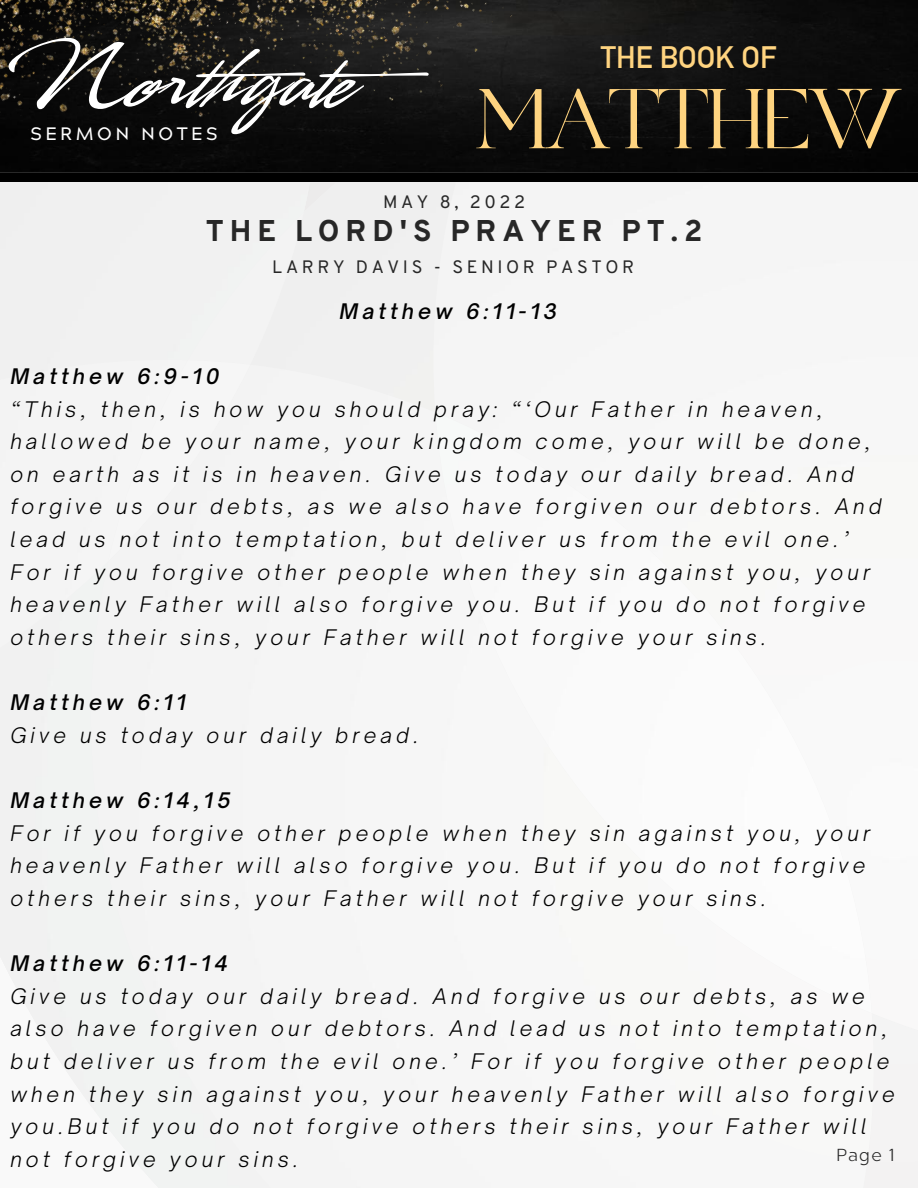
<style>
.page{position:relative;width:918px;height:1188px;background:#fff}
.page>*{position:absolute;margin:0;border:0;box-sizing:border-box;transform-origin:0 0}
.t1{font:121.05px "LHF Sofia Script";color:#fff}
.t2{font:91.05px "Zephyr";color:#ffd480}
.t3{font:700 30.3px "DIN Alternate";color:#ffd480}
.t4{font:800 30px "Overpass";letter-spacing:.2em;color:#272727}
.t5{font:italic 300 20.55px/32.7px "Open Sauce One";letter-spacing:.2em;color:#000}
.t6{font:italic 500 20.55px "Open Sauce One";letter-spacing:.2em;color:#000}
.t7{font:18px "Overpass";letter-spacing:.2em;color:#272727}
.t8{font:700 18px "Hamlin";letter-spacing:.195em;color:#fff}
.t9{font:300 17.4px "Hamlin";color:#272727}
</style>
<div class="page">
<div style="left:0;top:172px;width:918px;height:10px;background:#000"></div>
<div style="left:0;top:386px;width:108px;height:284px;background:#f4f4f4"></div>
<div style="left:195px;top:386px;width:238px;height:802px;background:#f5f5f5"></div>
<div style="left:142px;top:561px;width:55px;height:544px;background:#f4f4f4"></div>
<div style="left:91px;top:522px;width:53px;height:477px;background:#f3f3f3"></div>
<div style="left:108px;top:386px;width:142px;height:175px;background:#f4f4f4"></div>
<div style="left:859px;top:1013px;width:59px;height:47px;background:#f4f4f4"></div>
<img style="left:601px;top:0;width:317px;height:172px">
<img style="left:0;top:0;width:601px;height:386px">
<p class="t1" style="left:20px;top:-8px;width:414px">Northgate</p>
<p class="t8" style="left:30px;top:125px;width:189px">SERMON NOTES</p>
<p class="t3" style="left:601px;top:40px;width:177px">THE BOOK OF</p>
<p class="t2" style="left:477px;top:64px;width:425px">MATTHEW</p>
<p class="t7" style="left:383px;top:191px;width:144px">MAY 8, 2022</p>
<p class="t4" style="left:206px;top:211px;width:498px">THE LORD'S PRAYER PT.2</p>
<p class="t7" style="left:272px;top:255px;width:364px">LARRY DAVIS - SENIOR PASTOR</p>
<p class="t6" style="left:340px;top:298px;width:219px">Matthew 6:11-13</p>
<p class="t6" style="left:10px;top:363px;width:210px">Matthew 6:9-10</p>
<p class="t5" style="left:10px;top:392px;width:814px">“This, then, is how you should pray: “‘Our Father in heaven,</p>
<p class="t5" style="left:10px;top:425px;width:873px">hallowed be your name, your kingdom come, your will be done, on earth as it is in heaven. Give us today our daily bread. And forgive us our debts, as we also have forgiven our debtors. And lead us not into temptation, but deliver us from the evil one.’</p>
<p class="t5" style="left:10px;top:556px;width:861px">For if you forgive other people when they sin against you, your heavenly Father will also forgive you. But if you do not forgive others their sins, your Father will not forgive your sins.</p>
<p class="t6" style="left:10px;top:690px;width:177px">Matthew 6:11</p>
<p class="t5" style="left:10px;top:719px;width:410px">Give us today our daily bread.</p>
<p class="t6" style="left:10px;top:788px;width:222px">Matthew 6:14,15</p>
<p class="t5" style="left:10px;top:817px;width:861px">For if you forgive other people when they sin against you, your heavenly Father will also forgive you. But if you do not forgive others their sins, your Father will not forgive your sins.</p>
<p class="t6" style="left:10px;top:951px;width:219px">Matthew 6:11-14</p>
<p class="t5" style="left:10px;top:980px;width:886px">Give us today our daily bread. And forgive us our debts, as we also have forgiven our debtors. And lead us not into temptation, but deliver us from the evil one.’ For if you forgive other people when they sin against you, your heavenly Father will also forgive you.But if you do not forgive others their sins, your Father will not forgive your sins.</p>
<p class="t9" style="left:836px;top:1147px;width:60px">Page 1</p>
</div>
